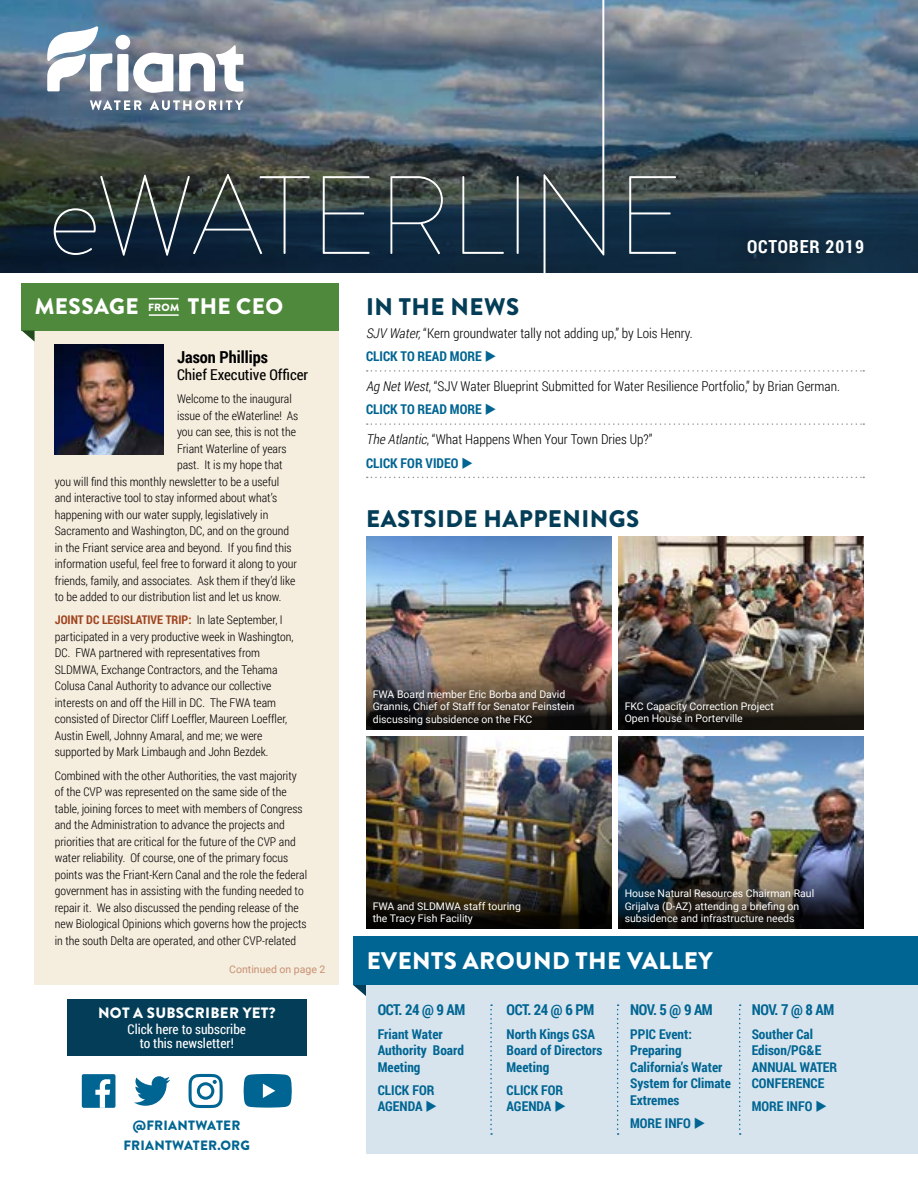
<style>
.page{position:relative;width:918px;height:1188px;background:#fff}
.page>*{position:absolute;margin:0;border:0;box-sizing:border-box;transform-origin:0 0}
.t1{font:900 24px "Brandon Grotesque";letter-spacing:.02em;color:#043d57}
.t2{font:900 24px "Brandon Grotesque";letter-spacing:.02em;color:#fff}
.t3{font:900 22.5px "Brandon Grotesque";letter-spacing:.02em;color:#fff}
.t4{font:700 18px "Roboto Condensed";letter-spacing:.05em;color:#fff}
.t5{font:700 16.5px "Roboto Condensed";color:#000}
.t6{font:700 15px "Roboto Condensed";letter-spacing:-.025em;color:#006592}
.t7{font:15px "Roboto Condensed";color:#000}
.t8{font:900 15px "Brandon Grotesque";letter-spacing:.02em;color:#fff}
.t9{font:300 13.5px/23.2px "Roboto Condensed";color:#000}
.t10{font:700 13.5px/16.5px "Roboto Condensed";color:#006592}
.t11{font:13.5px/14.2px "Roboto Condensed";color:#fff;text-align:center}
.t12{font:900 13.5px "Brandon Grotesque";letter-spacing:.02em;color:#006592}
.t13{font:300 12px/16.5px "Roboto Condensed";color:#000}
.t14{font:10.5px/12.6px "Roboto";color:#fff}
.t15{font:10.5px "Roboto";color:#c79173}
.t16{font:900 10.5px "Brandon Grotesque";color:#fff}
.s1{font-style:italic}
.s2{font-weight:700;color:#006592}
.s3{color:#006592}
.s4{font-weight:700;color:#9f441f}
</style>
<div class="page">
<div style="left:366px;top:984px;width:552px;height:169px;background:#d7e4ee"></div>
<img style="left:618px;top:537px;width:246px;height:124px">
<img style="left:366px;top:537px;width:246px;height:124px">
<img style="left:366px;top:661px;width:246px;height:69px">
<svg style="left:618px;top:661px;width:246px;height:69px;background:#3e382f"></svg>
<div style="left:35px;top:331px;width:304px;height:654px;background:#f5edde"></div>
<div style="left:22px;top:283px;width:317px;height:47px;background:#4f8a3c"></div>
<svg style="left:22px;top:331px;width:13px;height:11px"></svg>
<img style="left:0;top:0;width:918px;height:140px">
<svg style="left:0;top:140px;width:918px;height:133px;background:#2c3b43"></svg>
<div style="left:726px;top:218px;width:159px;height:58px;background:#000;opacity:.58"></div>
<img style="left:54px;top:345px;width:110px;height:109px">
<svg style="left:490px;top:1004px;width:2px;height:131px"></svg>
<svg style="left:617px;top:1004px;width:2px;height:131px"></svg>
<svg style="left:739px;top:1004px;width:2px;height:131px"></svg>
<div style="left:353px;top:937px;width:565px;height:48px;background:#006592"></div>
<hr style="left:149px;top:298px;width:30px;height:1px;background:#fff">
<hr style="left:149px;top:314px;width:30px;height:2px;background:#fff">
<svg style="left:353px;top:985px;width:13px;height:11px"></svg>
<svg style="left:367px;top:370px;width:497px;height:2px"></svg>
<svg style="left:367px;top:423px;width:497px;height:2px"></svg>
<svg style="left:367px;top:477px;width:497px;height:1px"></svg>
<svg style="left:47px;top:26px;width:7px;height:65px"></svg>
<svg style="left:54px;top:0;width:622px;height:273px;background:#536471"></svg>
<div style="left:82px;top:1074px;width:33px;height:34px;background:#006592;border-radius:2px"></div>
<svg style="left:95px;top:1079px;width:15px;height:29px"></svg>
<svg style="left:134px;top:1076px;width:36px;height:30px"></svg>
<svg style="left:189px;top:1074px;width:34px;height:34px"></svg>
<svg style="left:244px;top:1074px;width:48px;height:34px;background:#1f779f"></svg>
<div style="left:67px;top:999px;width:240px;height:57px;background:#043d57"></div>
<img style="left:366px;top:737px;width:246px;height:123px">
<img style="left:618px;top:737px;width:246px;height:123px">
<svg style="left:366px;top:860px;width:246px;height:69px;background:#2b2518"></svg>
<img style="left:618px;top:860px;width:246px;height:69px">
<h3 class="t4" style="left:747px;top:234px;width:118px">OCTOBER 2019</h3>
<p class="t16" style="left:148px;top:299px;width:33px">FROM</p>
<h1 class="t1" style="left:366px;top:289px;width:155px">IN THE NEWS</h1>
<p class="t9" style="left:366px;top:321px;width:328px"><span class="s1">SJV Water,</span>“Kern groundwater tally not adding up,” by Lois Henry.<br><span class="s2">CLICK TO READ MORE</span> <span class="s3">◆</span></p>
<p class="t9" style="left:366px;top:374px;width:476px"><span class="s1">Ag NetWest</span>, “SJV Water Blueprint Submitted for Water Resilience Portfolio,” by Brian German.<br><span class="s2">CLICK TO READ MORE</span> <span class="s3">◆</span></p>
<p class="t9" style="left:366px;top:428px;width:288px"><span class="s1">The Atlantic</span>, “What Happens When Your Town Dries Up?”<br><span class="s2">CLICK FOR VIDEO</span> <span class="s3">◆</span></p>
<h2 class="t3" style="left:35px;top:291px;width:106px">MESSAGE</h2>
<h2 class="t3" style="left:188px;top:291px;width:97px">THE CEO</h2>
<h3 class="t5" style="left:177px;top:346px;width:93px">Jason Phillips</h3>
<p class="t7" style="left:177px;top:364px;width:133px">Chief Executive Officer</p>
<p class="t13" style="left:177px;top:390px;width:116px">Welcome to the inaugural</p>
<p class="t13" style="left:177px;top:407px;width:123px">issue of the eWaterline! As</p>
<p class="t13" style="left:177px;top:423px;width:121px">you can see, this is not the</p>
<p class="t13" style="left:177px;top:440px;width:111px">Friant Waterline of years</p>
<p class="t13" style="left:177px;top:456px;width:107px">past. It is my hope that</p>
<p class="t13" style="left:55px;top:473px;width:226px">you will find this monthly newsletter to be a useful</p>
<p class="t13" style="left:55px;top:489px;width:224px">and interactive tool to stay informed about what’s</p>
<p class="t13" style="left:55px;top:506px;width:215px">happening with our water supply, legislatively in</p>
<p class="t13" style="left:55px;top:522px;width:236px">Sacramento and Washington, DC, and on the ground</p>
<p class="t13" style="left:55px;top:539px;width:238px">in the Friant service area and beyond. If you find this</p>
<p class="t13" style="left:55px;top:555px;width:244px">information useful, feel free to forward it along to your</p>
<p class="t13" style="left:55px;top:572px;width:242px">friends, family, and associates. Ask them if they’d like</p>
<p class="t13" style="left:55px;top:588px;width:228px">to be added to our distribution list and let us know.</p>
<p class="t13" style="left:55px;top:611px;width:240px"><span class="s4">JOINT DC LEGISLATIVE TRIP:</span> In late September, I participated in a very productive week in Washington, DC. FWA partnered with representatives from SLDMWA, Exchange Contractors, and the Tehama Colusa Canal Authority to advance our collective interests on and off the Hill in DC. The FWA team consisted of Director Cliff Loeffler, Maureen Loeffler, Austin Ewell, Johnny Amaral, and me; we were supported by Mark Limbaugh and John Bezdek.</p>
<p class="t13" style="left:55px;top:767px;width:254px">Combined with the other Authorities, the vast majority of the CVP was represented on the same side of the table, joining forces to meet with members of Congress and the Administration to advance the projects and priorities that are critical for the future of the CVP and water reliability. Of course, one of the primary focus points was the Friant-Kern Canal and the role the federal government has in assisting with the funding needed to repair it. We also discussed the pending release of the new Biological Opinions which governs how the projects in the south Delta are operated, and other CVP-related</p>
<h1 class="t1" style="left:366px;top:501px;width:275px">EASTSIDE HAPPENINGS</h1>
<p class="t14" style="left:373px;top:687px;width:203px">FWA Board member Eric Borba and David<br>Grannis, Chief of Staff for Senator Feinstein discussing subsidence on the FKC</p>
<p class="t14" style="left:625px;top:699px;width:151px">FKC Capacity Correction Project<br>Open House in Porterville</p>
<p class="t14" style="left:625px;top:887px;width:191px">House Natural Resources Chairman Raul<br>Grijalva (D-AZ) attending a briefing on subsidence and infrastructure needs</p>
<p class="t14" style="left:373px;top:899px;width:150px">FWA and SLDMWA staff touring the Tracy Fish Facility</p>
<p class="t15" style="left:229px;top:961px;width:98px">Continued on page 2</p>
<p class="t8" style="left:98px;top:1002px;width:179px">NOT A SUBSCRIBER YET?</p>
<p class="t11" style="left:128px;top:1021px;width:120px">Click here to subscribe to this newsletter!</p>
<p class="t12" style="left:133px;top:1115px;width:109px">@FRIANTWATER</p>
<p class="t12" style="left:123px;top:1136px;width:128px">FRIANTWATER.ORG</p>
<h1 class="t2" style="left:367px;top:944px;width:347px">EVENTS AROUND THE VALLEY</h1>
<p class="t6" style="left:378px;top:1000px;width:89px">OCT. 24 @ 9 AM</p>
<p class="t10" style="left:378px;top:1025px;width:88px">Friant Water<br>Authority Board<br>Meeting</p>
<p class="t10" style="left:378px;top:1081px;width:61px">CLICK FOR<br>AGENDA ◆</p>
<p class="t6" style="left:507px;top:1000px;width:89px">OCT. 24 @ 6 PM</p>
<p class="t10" style="left:507px;top:1025px;width:97px">North Kings GSA<br>Board of Directors<br>Meeting</p>
<p class="t10" style="left:507px;top:1081px;width:61px">CLICK FOR<br>AGENDA ◆</p>
<p class="t6" style="left:630px;top:1000px;width:84px">NOV. 5 @ 9 AM</p>
<p class="t10" style="left:630px;top:1025px;width:102px">PPIC Event:<br>Preparing<br>California’s Water<br>System for Climate<br>Extremes</p>
<p class="t10" style="left:630px;top:1114px;width:77px">MORE INFO ◆</p>
<p class="t6" style="left:752px;top:1000px;width:84px">NOV. 7 @ 8 AM</p>
<p class="t10" style="left:752px;top:1025px;width:87px">Souther Cal<br>Edison/PG&amp;E<br>ANNUAL WATER<br>CONFERENCE</p>
<p class="t10" style="left:752px;top:1098px;width:77px">MORE INFO ◆</p>
</div>
